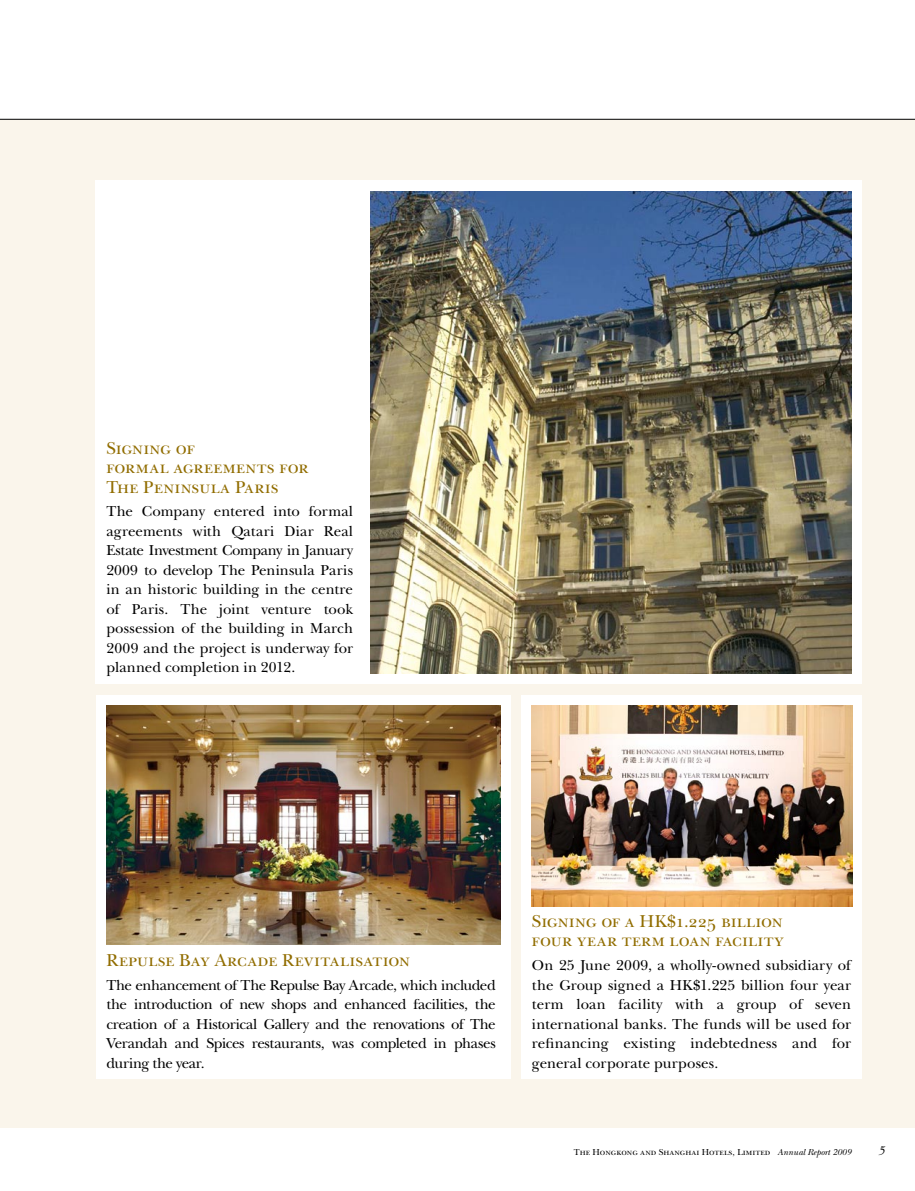
<style>
.page{position:relative;width:915px;height:1191px;background:#fff}
.page>*{position:absolute;margin:0;border:0;box-sizing:border-box;transform-origin:0 0}
.t1{font:18px/19.5px "New Baskerville Std";letter-spacing:.01em;color:#916d00}
.t2{font:15px/19.5px "New Baskerville Std";letter-spacing:-.01em;color:#000;text-align:justify}
.t3{font:9px "New Baskerville Std";color:#000}
.s1{font-family:"Century Sch T"}
.s2{font-style:italic}
</style>
<div class="page">
<div style="left:0;top:119px;width:914px;height:1008px;background:#faf5eb"></div>
<div style="left:96px;top:181px;width:765px;height:503px;background:#fff"></div>
<div style="left:96px;top:695px;width:414px;height:383px;background:#fff"></div>
<div style="left:521px;top:694px;width:340px;height:384px;background:#fff"></div>
<img style="left:370px;top:191px;width:480px;height:482px">
<img style="left:106px;top:705px;width:394px;height:239px">
<img style="left:531px;top:705px;width:321px;height:201px">
<hr style="left:0;top:119px;width:914px;height:1px;background:#000">
<p class="t1" style="left:106px;top:438px;width:203px">Signing of<br>formal agreements for<br>The Peninsula Paris</p>
<p class="t2" style="left:106px;top:502px;width:248px">The Company entered into formal agreements with Qatari Diar Real Estate Investment Company in January 2009 to develop The Peninsula Paris in an historic building in the centre of Paris. The joint venture took possession of the building in March 2009 and the project is underway for planned completion in 2012.</p>
<p class="t1" style="left:106px;top:950px;width:305px">Repulse Bay Arcade Revitalisation</p>
<p class="t2" style="left:106px;top:975px;width:391px">The enhancement of The Repulse Bay Arcade, which included the introduction of new shops and enhanced facilities, the creation of a Historical Gallery and the renovations of The Verandah and Spices restaurants, was completed in phases during the year.</p>
<p class="t1" style="left:531px;top:911px;width:253px">Signing of a HK<span class="s1">$</span>1.225 billion four year term loan facility</p>
<p class="t2" style="left:531px;top:955px;width:322px">On 25 June 2009, a wholly-owned subsidiary of the Group signed a HK<span class="s1">$</span>1.225 billion four year term loan facility with a group of seven international banks. The funds will be used for refinancing existing indebtedness and for general corporate purposes.</p>
<p class="t3" style="left:573px;top:1146px;width:279px">The Hongkong and Shanghai Hotels, Limited <span class="s2">Annual Report 2009</span></p>
</div>
